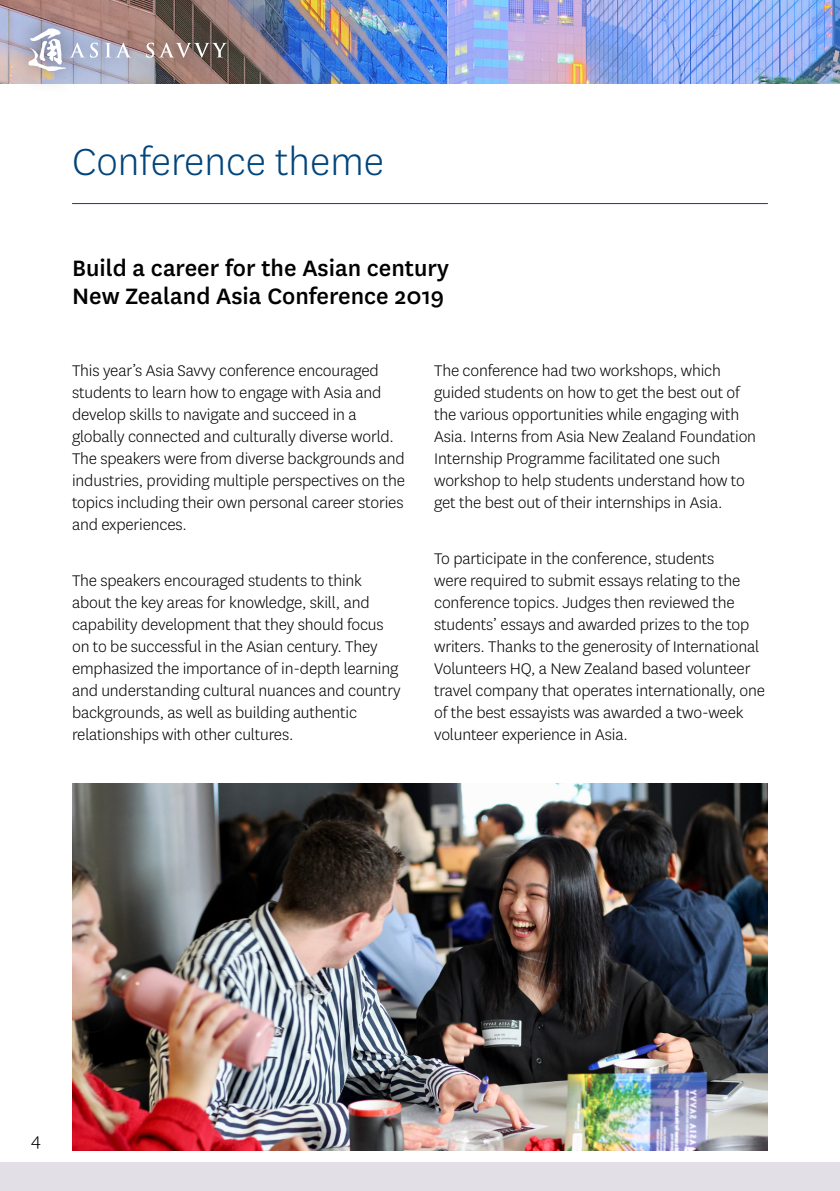
<style>
.page{position:relative;width:840px;height:1191px;background:#fff}
.page>*{position:absolute;margin:0;border:0;box-sizing:border-box;transform-origin:0 0}
.t1{font:300 44px "National";color:#00457c}
.t2{font:500 26px/28px "National";color:#000}
.t3{font:300 20px "National";color:#000}
.t4{font:300 18px/22px "National";letter-spacing:-.01em;color:#000}
</style>
<div class="page">
<div style="left:0;top:1162px;width:839px;height:29px;background:#e2e0e6"></div>
<img style="left:0;top:0;width:839px;height:84px">
<hr style="left:72px;top:203px;width:695px;height:1px;background:#00457c">
<div style="left:6px;top:4px;width:241px;height:90px;background:#23243d;opacity:.75"></div>
<svg style="left:28px;top:28px;width:70px;height:43px"></svg>
<svg style="left:105px;top:43px;width:26px;height:14px"></svg>
<svg style="left:146px;top:43px;width:81px;height:15px"></svg>
<img style="left:72px;top:783px;width:695px;height:367px">
<h1 class="t1" style="left:72px;top:134px;width:313px">Conference theme</h1>
<h2 class="t2" style="left:72px;top:252px;width:378px">Build a career for the Asian century<br>New Zealand Asia Conference 2019</h2>
<p class="t4" style="left:72px;top:359px;width:334px">This year’s Asia Savvy conference encouraged students to learn how to engage with Asia and develop skills to navigate and succeed in a globally connected and culturally diverse world.<br>The speakers were from diverse backgrounds and industries, providing multiple perspectives on the topics including their own personal career stories and experiences.</p>
<p class="t4" style="left:72px;top:568px;width:330px">The speakers encouraged students to think about the key areas for knowledge, skill, and capability development that they should focus on to be successful in the Asian century. They emphasized the importance of in-depth learning and understanding cultural nuances and country backgrounds, as well as building authentic relationships with other cultures.</p>
<p class="t4" style="left:434px;top:359px;width:323px">The conference had two workshops, which guided students on how to get the best out of the various opportunities while engaging with Asia. Interns from Asia New Zealand Foundation Internship Programme facilitated one such workshop to help students understand how to get the best out of their internships in Asia.</p>
<p class="t4" style="left:434px;top:546px;width:332px">To participate in the conference, students<br>were required to submit essays relating to the conference topics. Judges then reviewed the students’ essays and awarded prizes to the top writers. Thanks to the generosity of International Volunteers HQ, a New Zealand based volunteer travel company that operates internationally, one of the best essayists was awarded a two-week volunteer experience in Asia.</p>
<p class="t3" style="left:31px;top:1127px;width:11px">4</p>
</div>
